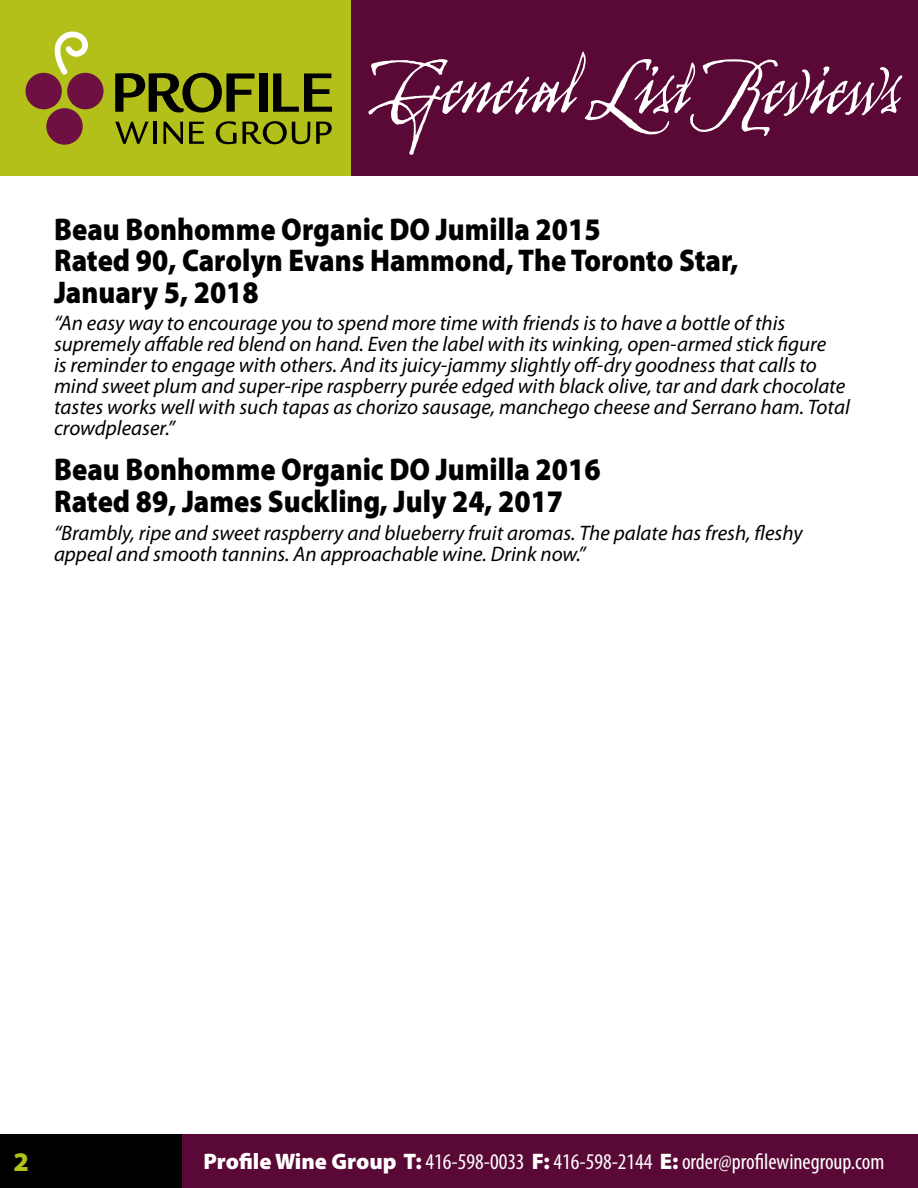
<style>
.page{position:relative;width:918px;height:1188px;background:#fff}
.page>*{position:absolute;margin:0;border:0;box-sizing:border-box;transform-origin:0 0}
.t1{font:112.5px "Arcana GMM Std Manuscript";color:#fff;scale:.75 1}
.t2{font:900 31.5px/31.5px "Myriad Pro";color:#000;scale:.9 1}
.t3{font:900 27px "Myriad Pro";color:#b4c01a}
.t4{font:condensed 22.5px "Myriad Pro";color:#fff}
.t5{font:italic 21px/21px "Myriad Pro";color:#000}
.s1{font-weight:900;font-stretch:normal}
</style>
<div class="page">
<div style="left:0;top:0;width:351px;height:176px;background:#b4c01a"></div>
<div style="left:178px;top:1134px;width:740px;height:54px;background:#5a0835"></div>
<div style="left:351px;top:0;width:567px;height:176px;background:#5a0835"></div>
<div style="left:0;top:1134px;width:181px;height:54px;background:#000"></div>
<svg style="left:115px;top:73px;width:140px;height:40px"></svg>
<div style="left:259px;top:73px;width:8px;height:39px;background:#000"></div>
<svg style="left:273px;top:73px;width:59px;height:39px"></svg>
<svg style="left:115px;top:122px;width:34px;height:22px"></svg>
<hr style="left:154px;top:122px;width:3px;height:22px;background:#000">
<svg style="left:163px;top:122px;width:20px;height:22px"></svg>
<svg style="left:189px;top:122px;width:15px;height:22px"></svg>
<svg style="left:216px;top:121px;width:21px;height:23px"></svg>
<svg style="left:243px;top:121px;width:67px;height:23px"></svg>
<svg style="left:316px;top:122px;width:16px;height:22px"></svg>
<div style="left:46px;top:108px;width:37px;height:37px;background:#6e1042;border-radius:50%"></div>
<div style="left:26px;top:73px;width:36px;height:36px;background:#6e1042;border-radius:50%"></div>
<div style="left:67px;top:73px;width:37px;height:36px;background:#6e1042;border-radius:50%"></div>
<svg style="left:54px;top:32px;width:34px;height:43px"></svg>
<h1 class="t1" style="left:373px;top:33px;width:704px">General List Reviews</h1>
<h2 class="t2" style="left:54px;top:214px;width:762px">Beau Bonhomme Organic DO Jumilla 2015<br>Rated 90, Carolyn Evans Hammond, The Toronto Star,<br>January 5, 2018</h2>
<p class="t5" style="left:54px;top:312px;width:797px">“An easy way to encourage you to spend more time with friends is to have a bottle of this supremely affable red blend on hand. Even the label with its winking, open-armed stick figure<br>is reminder to engage with others. And its juicy-jammy slightly off-dry goodness that calls to mind sweet plum and super-ripe raspberry purée edged with black olive, tar and dark chocolate tastes works well with such tapas as chorizo sausage, manchego cheese and Serrano ham. Total crowdpleaser.”</p>
<h2 class="t2" style="left:54px;top:454px;width:609px">Beau Bonhomme Organic DO Jumilla 2016<br>Rated 89, James Suckling, July 24, 2017</h2>
<p class="t5" style="left:54px;top:522px;width:750px">“Brambly, ripe and sweet raspberry and blueberry fruit aromas. The palate has fresh, fleshy appeal and smooth tannins. An approachable wine. Drink now.”</p>
<p class="t3" style="left:14px;top:1147px;width:17px">2</p>
<p class="t4" style="left:203px;top:1148px;width:682px"><span class="s1">Profile Wine Group T:</span> 416-598-0033 <span class="s1">F:</span> 416-598-2144 <span class="s1">E:</span> order@profilewinegroup.com</p>
</div>
